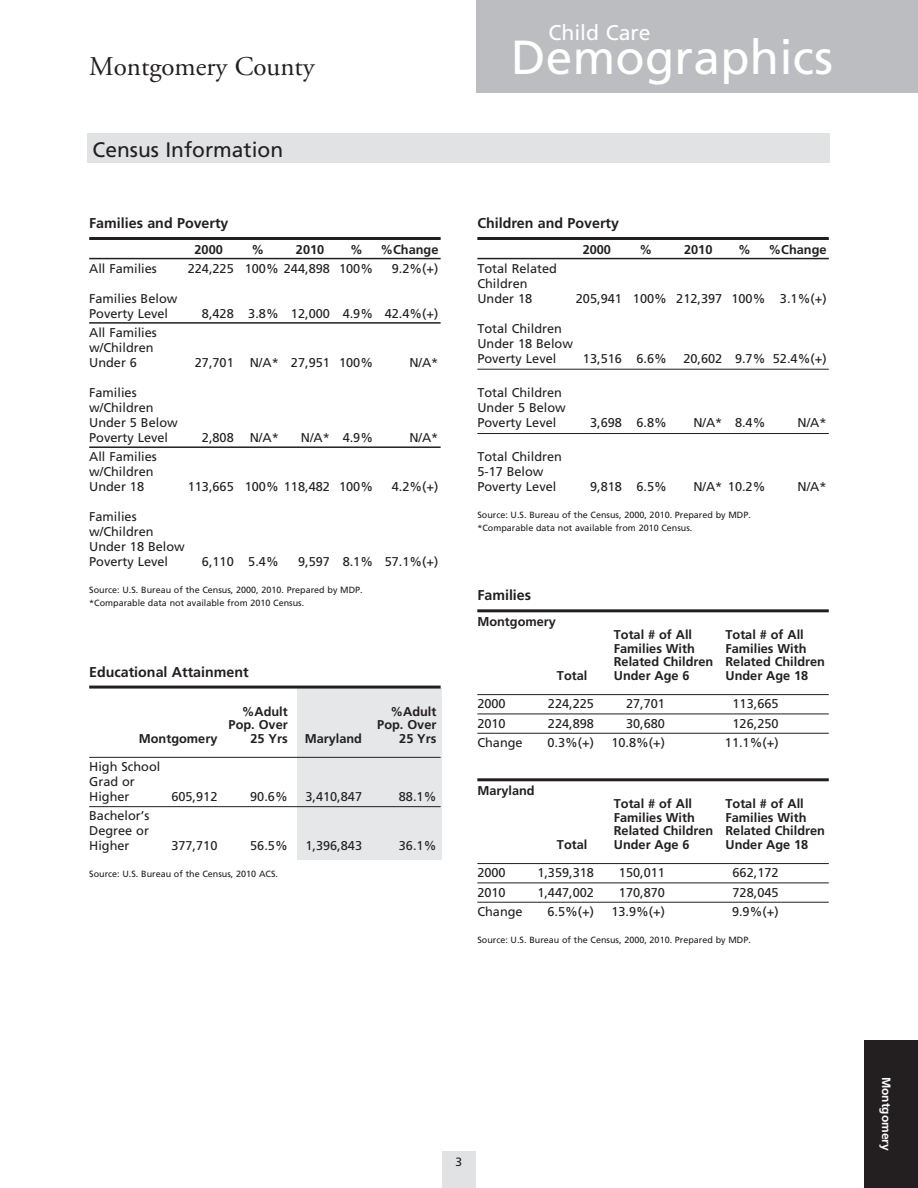
<style>
.page{position:relative;width:918px;height:1188px;background:#fff}
.page>*{position:absolute;margin:0;border:0;box-sizing:border-box;transform-origin:0 0}
.t1{font:47.85px "Frutiger";letter-spacing:.005em;color:#fff}
.t2{font:27px "Adobe Garamond Pro";color:#231f20}
.t3{font:21.3px "Frutiger";color:#fff}
.t4{font:21px "Frutiger";color:#231f20}
.chartheads{font:700 14.25px "Frutiger";color:#231f20}
.totalschart{font:12.75px/15px "Frutiger";color:#231f20}
.t5{font:700 12.75px/13.5px "Frutiger";color:#231f20}
.textchart{font:12.75px/15px "Frutiger";color:#231f20}
.chartheads-2{font:700 12px "Frutiger";color:#fff}
.t6{font:12px "Frutiger";color:#231f20}
.t7{font:9px "Frutiger";color:#231f20}
</style>
<div class="page">
<div style="left:298px;top:688px;width:144px;height:172px;background:#e6e7e9"></div>
<hr style="left:89px;top:237px;width:352px;height:3px;background:#231f20">
<hr style="left:89px;top:258px;width:352px;height:1px;background:#231f20">
<hr style="left:89px;top:322px;width:352px;height:2px;background:#231f20">
<hr style="left:89px;top:446px;width:352px;height:2px;background:#231f20">
<hr style="left:477px;top:237px;width:352px;height:3px;background:#231f20">
<hr style="left:477px;top:258px;width:352px;height:1px;background:#231f20">
<hr style="left:477px;top:369px;width:352px;height:1px;background:#231f20">
<hr style="left:477px;top:433px;width:352px;height:1px;background:#231f20">
<hr style="left:477px;top:609px;width:352px;height:3px;background:#231f20">
<hr style="left:477px;top:694px;width:352px;height:1px;background:#231f20">
<hr style="left:477px;top:714px;width:352px;height:1px;background:#231f20">
<hr style="left:477px;top:733px;width:352px;height:1px;background:#231f20">
<hr style="left:477px;top:778px;width:352px;height:3px;background:#231f20">
<hr style="left:477px;top:863px;width:352px;height:1px;background:#231f20">
<hr style="left:477px;top:883px;width:352px;height:1px;background:#231f20">
<hr style="left:477px;top:902px;width:352px;height:1px;background:#231f20">
<hr style="left:89px;top:686px;width:352px;height:3px;background:#231f20">
<hr style="left:89px;top:757px;width:352px;height:1px;background:#231f20">
<hr style="left:89px;top:806px;width:352px;height:1px;background:#231f20">
<div style="left:87px;top:133px;width:742px;height:30px;background:#e1e2e4"></div>
<div style="left:442px;top:1151px;width:34px;height:37px;background:#e1e2e4"></div>
<div style="left:476px;top:0;width:442px;height:93px;background:#bcbdc0"></div>
<div style="left:864px;top:1040px;width:54px;height:148px;background:#231f20"></div>
<p class="t2" style="left:89px;top:50px;width:227px">Montgomery County</p>
<p class="t4" style="left:93px;top:137px;width:192px">Census Information</p>
<p class="chartheads" style="left:89px;top:215px;width:141px">Families and Poverty</p>
<p class="t5" style="left:195px;top:242px;width:30px">2000</p>
<p class="t5" style="left:251px;top:242px;width:14px">%</p>
<p class="t5" style="left:296px;top:242px;width:30px">2010</p>
<p class="t5" style="left:350px;top:242px;width:14px">%</p>
<p class="t5" style="left:380px;top:242px;width:60px">%Change</p>
<p class="totalschart" style="left:89px;top:261px;width:69px">All Families</p>
<p class="totalschart" style="left:188px;top:261px;width:187px">224,225 100% 244,898 100%</p>
<p class="totalschart" style="left:392px;top:261px;width:48px">9.2%(+)</p>
<p class="totalschart" style="left:89px;top:291px;width:90px">Families Below<br>Poverty Level</p>
<p class="totalschart" style="left:202px;top:306px;width:238px">8,428 3.8% 12,000 4.9% 42.4%(+)</p>
<p class="totalschart" style="left:89px;top:325px;width:69px">All Families w/Children<br>Under 6</p>
<p class="totalschart" style="left:89px;top:385px;width:90px">Families w/Children<br>Under 5 Below<br>Poverty Level</p>
<p class="totalschart" style="left:89px;top:450px;width:69px">All Families w/Children<br>Under 18</p>
<p class="totalschart" style="left:195px;top:355px;width:40px">27,701</p>
<p class="totalschart" style="left:250px;top:355px;width:125px">N/A* 27,951 100%</p>
<p class="totalschart" style="left:409px;top:355px;width:31px">N/A*</p>
<p class="totalschart" style="left:202px;top:430px;width:33px">2,808</p>
<p class="totalschart" style="left:250px;top:430px;width:31px">N/A*</p>
<p class="totalschart" style="left:301px;top:430px;width:74px">N/A* 4.9%</p>
<p class="totalschart" style="left:409px;top:430px;width:31px">N/A*</p>
<p class="totalschart" style="left:188px;top:480px;width:187px">113,665 100% 118,482 100%</p>
<p class="totalschart" style="left:392px;top:480px;width:48px">4.2%(+)</p>
<p class="totalschart" style="left:89px;top:510px;width:97px">Families w/Children<br>Under 18 Below<br>Poverty Level</p>
<p class="totalschart" style="left:202px;top:555px;width:78px">6,110 5.4%</p>
<p class="totalschart" style="left:298px;top:555px;width:142px">9,597 8.1% 57.1%(+)</p>
<p class="t7" style="left:89px;top:585px;width:275px">Source: U.S. Bureau of the Census, 2000, 2010. Prepared by MDP.</p>
<p class="t7" style="left:89px;top:598px;width:217px">*Comparable data not available from 2010 Census.</p>
<p class="chartheads" style="left:89px;top:663px;width:161px">Educational Attainment</p>
<p class="t5" style="left:242px;top:704px;width:48px">%Adult</p>
<p class="t5" style="left:390px;top:704px;width:48px">%Adult</p>
<p class="t5" style="left:229px;top:718px;width:61px">Pop. Over</p>
<p class="t5" style="left:377px;top:718px;width:61px">Pop. Over</p>
<p class="t5" style="left:139px;top:731px;width:80px">Montgomery</p>
<p class="t5" style="left:251px;top:731px;width:39px">25 Yrs</p>
<p class="t5" style="left:305px;top:731px;width:59px">Maryland</p>
<p class="t5" style="left:399px;top:731px;width:39px">25 Yrs</p>
<p class="textchart" style="left:89px;top:759px;width:73px">High School<br>Grad or<br>Higher</p>
<p class="textchart" style="left:171px;top:789px;width:48px">605,912</p>
<p class="textchart" style="left:250px;top:789px;width:39px">90.6%</p>
<p class="textchart" style="left:305px;top:789px;width:58px">3,410,847</p>
<p class="textchart" style="left:399px;top:789px;width:39px">88.1%</p>
<p class="textchart" style="left:89px;top:809px;width:62px;text-align:justify">Bachelor’s Degree or Higher</p>
<p class="textchart" style="left:171px;top:839px;width:48px">377,710</p>
<p class="textchart" style="left:250px;top:839px;width:39px">56.5%</p>
<p class="textchart" style="left:305px;top:839px;width:58px">1,396,843</p>
<p class="textchart" style="left:399px;top:839px;width:39px">36.1%</p>
<p class="t7" style="left:89px;top:869px;width:190px">Source: U.S. Bureau of the Census, 2010 ACS.</p>
<p class="t3" style="left:548px;top:20px;width:104px">Child Care</p>
<p class="t1" style="left:511px;top:29px;width:323px">Demographics</p>
<p class="chartheads" style="left:477px;top:215px;width:143px">Children and Poverty</p>
<p class="t5" style="left:583px;top:242px;width:30px">2000</p>
<p class="t5" style="left:640px;top:242px;width:14px">%</p>
<p class="t5" style="left:684px;top:242px;width:30px">2010</p>
<p class="t5" style="left:738px;top:242px;width:14px">%</p>
<p class="t5" style="left:769px;top:242px;width:60px">%Change</p>
<p class="totalschart" style="left:477px;top:261px;width:81px">Total Related<br>Children<br>Under 18</p>
<p class="totalschart" style="left:576px;top:291px;width:252px">205,941 100% 212,397 100% 3.1%(+)</p>
<p class="totalschart" style="left:477px;top:321px;width:97px">Total Children<br>Under 18 Below<br>Poverty Level</p>
<p class="totalschart" style="left:477px;top:385px;width:90px">Total Children<br>Under 5 Below<br>Poverty Level</p>
<p class="totalschart" style="left:583px;top:351px;width:85px">13,516 6.6%</p>
<p class="totalschart" style="left:683px;top:351px;width:145px">20,602 9.7% 52.4%(+)</p>
<p class="totalschart" style="left:590px;top:415px;width:78px">3,698 6.8%</p>
<p class="totalschart" style="left:693px;top:415px;width:74px">N/A* 8.4%</p>
<p class="totalschart" style="left:798px;top:415px;width:31px">N/A*</p>
<p class="totalschart" style="left:477px;top:450px;width:86px">Total Children<br>5-17 Below<br>Poverty Level</p>
<p class="totalschart" style="left:590px;top:480px;width:78px">9,818 6.5%</p>
<p class="totalschart" style="left:693px;top:480px;width:74px">N/A* 10.2%</p>
<p class="totalschart" style="left:798px;top:480px;width:31px">N/A*</p>
<p class="t7" style="left:477px;top:510px;width:275px">Source: U.S. Bureau of the Census, 2000, 2010. Prepared by MDP.</p>
<p class="t7" style="left:477px;top:523px;width:217px">*Comparable data not available from 2010 Census.</p>
<p class="chartheads" style="left:477px;top:587px;width:55px">Families</p>
<p class="t5" style="left:477px;top:615px;width:80px">Montgomery</p>
<p class="t5" style="left:614px;top:628px;width:80px">Total # of All</p>
<p class="t5" style="left:725px;top:628px;width:80px">Total # of All</p>
<p class="t5" style="left:614px;top:642px;width:83px">Families With</p>
<p class="t5" style="left:614px;top:642px;width:213px;text-indent:112px">Families With<br>Related Children Related Children</p>
<p class="t5" style="left:557px;top:669px;width:32px">Total</p>
<p class="t5" style="left:614px;top:669px;width:77px">Under Age 6</p>
<p class="t5" style="left:725px;top:669px;width:84px">Under Age 18</p>
<p class="textchart" style="left:477px;top:696px;width:30px">2000</p>
<p class="textchart" style="left:548px;top:696px;width:48px">224,225</p>
<p class="textchart" style="left:626px;top:696px;width:40px">27,701</p>
<p class="textchart" style="left:733px;top:696px;width:48px">113,665</p>
<p class="textchart" style="left:477px;top:716px;width:30px">2010</p>
<p class="textchart" style="left:548px;top:716px;width:48px">224,898</p>
<p class="textchart" style="left:626px;top:716px;width:40px">30,680</p>
<p class="textchart" style="left:733px;top:716px;width:48px">126,250</p>
<p class="textchart" style="left:477px;top:735px;width:47px">Change</p>
<p class="textchart" style="left:547px;top:735px;width:48px">0.3%(+)</p>
<p class="textchart" style="left:611px;top:735px;width:55px">10.8%(+)</p>
<p class="textchart" style="left:725px;top:735px;width:55px">11.1%(+)</p>
<p class="t5" style="left:477px;top:784px;width:59px">Maryland</p>
<p class="t5" style="left:614px;top:797px;width:80px">Total # of All</p>
<p class="t5" style="left:725px;top:797px;width:80px">Total # of All</p>
<p class="t5" style="left:614px;top:811px;width:83px">Families With</p>
<p class="t5" style="left:614px;top:811px;width:213px;text-indent:112px">Families With<br>Related Children Related Children</p>
<p class="t5" style="left:557px;top:838px;width:32px">Total</p>
<p class="t5" style="left:614px;top:838px;width:77px">Under Age 6</p>
<p class="t5" style="left:725px;top:838px;width:84px">Under Age 18</p>
<p class="textchart" style="left:477px;top:865px;width:30px">2000</p>
<p class="textchart" style="left:537px;top:865px;width:58px">1,359,318</p>
<p class="textchart" style="left:619px;top:865px;width:48px">150,011</p>
<p class="textchart" style="left:733px;top:865px;width:48px">662,172</p>
<p class="textchart" style="left:477px;top:885px;width:30px">2010</p>
<p class="textchart" style="left:537px;top:885px;width:58px">1,447,002</p>
<p class="textchart" style="left:619px;top:885px;width:48px">170,870</p>
<p class="textchart" style="left:733px;top:885px;width:48px">728,045</p>
<p class="textchart" style="left:477px;top:904px;width:47px">Change</p>
<p class="textchart" style="left:547px;top:904px;width:48px">6.5%(+)</p>
<p class="textchart" style="left:611px;top:904px;width:55px">13.9%(+)</p>
<p class="textchart" style="left:732px;top:904px;width:48px">9.9%(+)</p>
<p class="t7" style="left:477px;top:934px;width:275px">Source: U.S. Bureau of the Census, 2000, 2010. Prepared by MDP.</p>
<p class="t6" style="left:456px;top:1155px;width:8px">3</p>
<p class="chartheads-2" style="left:893px;top:1077px;width:76px;rotate:90deg">Montgomery</p>
</div>
